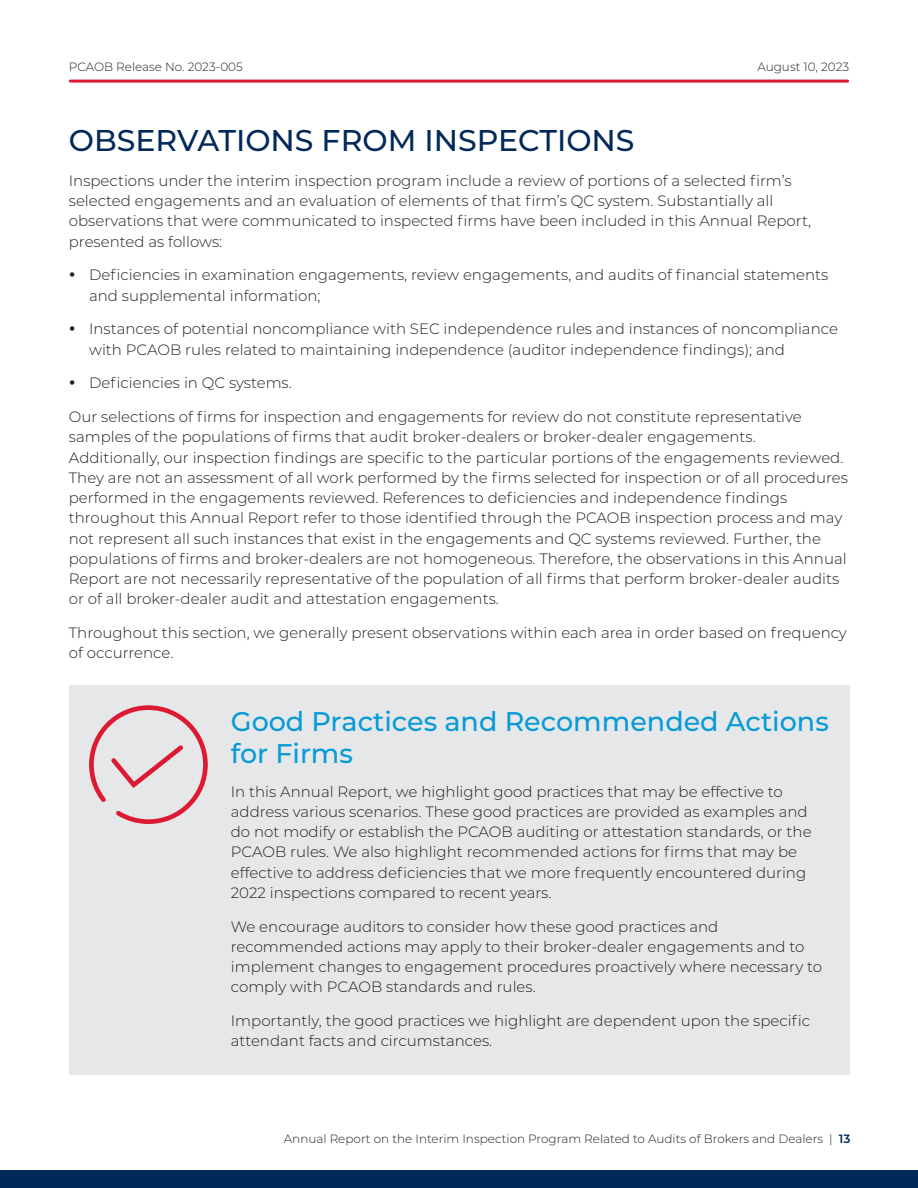
<style>
.page{position:relative;width:918px;height:1188px;background:#fff}
.page>*{position:absolute;margin:0;border:0;box-sizing:border-box;transform-origin:0 0}
.Header_1{font:500 30px "Montserrat";color:#002858}
.Call_Out_Header{font:500 27px/31.5px "Montserrat";color:#069ad9}
.Body_Copy{font:300 15px/20.2px "Montserrat";color:#231f20}
.t1{font:300 12px "Montserrat";color:#231f20}
.s1{font-weight:600;color:#002858}
</style>
<div class="page">
<div style="left:0;top:1170px;width:918px;height:18px;background:#002858"></div>
<hr style="left:70px;top:80px;width:778px;height:3px;background:#dc1a32">
<div style="left:69px;top:685px;width:780px;height:390px;background:#e6e7e9"></div>
<svg style="left:89px;top:705px;width:119px;height:119px"></svg>
<p class="t1" style="left:69px;top:59px;width:176px">PCAOB Release No. 2023-005</p>
<p class="t1" style="left:757px;top:59px;width:93px">August 10, 2023</p>
<p class="Header_1" style="left:69px;top:119px;width:567px">OBSERVATIONS FROM INSPECTIONS</p>
<p class="Body_Copy" style="left:69px;top:170px;width:744px">Inspections under the interim inspection program include a review of portions of a selected firm’s selected engagements and an evaluation of elements of that firm’s QC system. Substantially all observations that were communicated to inspected firms have been included in this Annual Report, presented as follows:</p>
<p class="Body_Copy" style="left:89px;top:265px;width:741px">Deficiencies in examination engagements, review engagements, and audits of financial statements and supplemental information;</p>
<p class="Body_Copy" style="left:89px;top:319px;width:750px">Instances of potential noncompliance with SEC independence rules and instances of noncompliance with PCAOB rules related to maintaining independence (auditor independence findings); and</p>
<p class="Body_Copy" style="left:89px;top:373px;width:204px">Deficiencies in QC systems.</p>
<p class="Body_Copy" style="left:69px;top:406px;width:781px">Our selections of firms for inspection and engagements for review do not constitute representative samples of the populations of firms that audit broker-dealers or broker-dealer engagements.<br>Additionally, our inspection findings are specific to the particular portions of the engagements reviewed.<br>They are not an assessment of all work performed by the firms selected for inspection or of all procedures performed in the engagements reviewed. References to deficiencies and independence findings throughout this Annual Report refer to those identified through the PCAOB inspection process and may not represent all such instances that exist in the engagements and QC systems reviewed. Further, the populations of firms and broker-dealers are not homogeneous. Therefore, the observations in this Annual Report are not necessarily representative of the population of all firms that perform broker-dealer audits or of all broker-dealer audit and attestation engagements.</p>
<p class="Body_Copy" style="left:69px;top:622px;width:780px">Throughout this section, we generally present observations within each area in order based on frequency of occurrence.</p>
<p class="Call_Out_Header" style="left:231px;top:705px;width:600px">Good Practices and Recommended Actions for Firms</p>
<p class="Body_Copy" style="left:231px;top:781px;width:582px">In this Annual Report, we highlight good practices that may be effective to address various scenarios. These good practices are provided as examples and do not modify or establish the PCAOB auditing or attestation standards, or the PCAOB rules. We also highlight recommended actions for firms that may be effective to address deficiencies that we more frequently encountered during 2022 inspections compared to recent years.</p>
<p class="Body_Copy" style="left:231px;top:916px;width:593px">We encourage auditors to consider how these good practices and recommended actions may apply to their broker-dealer engagements and to implement changes to engagement procedures proactively where necessary to comply with PCAOB standards and rules.</p>
<p class="Body_Copy" style="left:231px;top:1010px;width:581px">Importantly, the good practices we highlight are dependent upon the specific attendant facts and circumstances.</p>
<p class="t1" style="left:284px;top:1130px;width:568px">Annual Report on the Interim Inspection Program Related to Audits of Brokers and Dealers | <span class="s1">13</span></p>
</div>
